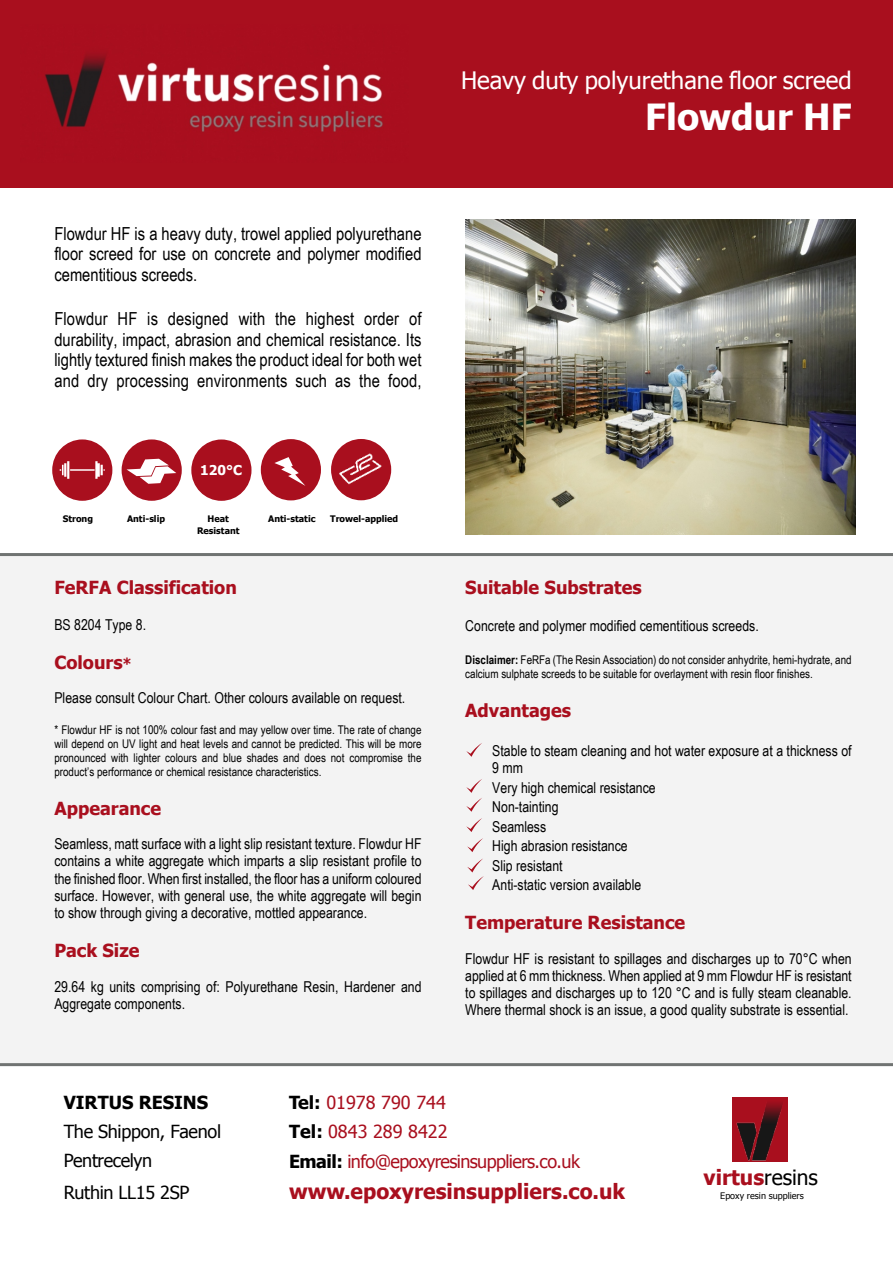
<style>
.page{position:relative;width:893px;height:1263px;background:#fff}
.page>*{position:absolute;margin:0;border:0;box-sizing:border-box;transform-origin:0 0}
.t1{font:700 36px "Tahoma";color:#fff}
.t2{font:24px "Tahoma";color:#fff}
.t3{font:700 21px "Tahoma";color:#a90f1e}
.t4{font:18px/20.7px "Arial Narrow";color:#000;text-align:justify}
.t5{font:700 18px "Tahoma";color:#a90f1e}
.t6{font:18px/29.2px "Tahoma";letter-spacing:-.03em;color:#a90f1e}
.t7{font:18px/29.2px "Tahoma";letter-spacing:-.015em;color:#000}
.t8{font:700 18px "Tahoma";color:#000}
.t9{font:15px/17.2px "Arial Narrow";color:#000}
.t10{font:700 13.5px "Tahoma";color:#fff}
.t11{font:12px/13.8px "Arial Narrow";color:#000}
.t12{font:700 9px "Tahoma";color:#000}
.t13{font:9px "Tahoma";color:#000}
.s1{font-size:15px}
.s2{font-weight:700}
.s3{font-weight:700;color:#000}
.s4{font-weight:400;color:#000}
</style>
<div class="page">
<img style="left:466px;top:219px;width:389px;height:316px">
<div style="left:0;top:553px;width:893px;height:545px;background:#f3f3f3"></div>
<div style="left:0;top:1063px;width:893px;height:200px;background:#fff"></div>
<div style="left:0;top:0;width:893px;height:187px;background:#a90f1e"></div>
<hr style="left:0;top:1063px;width:893px;height:3px;background:#707372">
<hr style="left:0;top:553px;width:893px;height:3px;background:#707372">
<svg style="left:466px;top:743px;width:16px;height:14px"></svg>
<svg style="left:466px;top:779px;width:16px;height:33px"></svg>
<svg style="left:466px;top:818px;width:16px;height:14px"></svg>
<div style="left:191px;top:439px;width:60px;height:62px;background:#a90f1e;border-radius:50%"></div>
<div style="left:122px;top:439px;width:60px;height:62px;background:#a90f1e;border-radius:50%"></div>
<div style="left:52px;top:439px;width:60px;height:62px;background:#a90f1e;border-radius:50%"></div>
<img style="left:60px;top:462px;width:44px;height:17px">
<img style="left:44px;top:53px;width:339px;height:79px">
<div style="left:732px;top:1097px;width:56px;height:65px;background:#a90f1e"></div>
<img style="left:736px;top:1102px;width:47px;height:59px">
<svg style="left:127px;top:459px;width:49px;height:25px"></svg>
<div style="left:261px;top:439px;width:60px;height:61px;background:#a90f1e;border-radius:50%"></div>
<svg style="left:274px;top:457px;width:31px;height:29px"></svg>
<svg style="left:467px;top:838px;width:16px;height:14px"></svg>
<svg style="left:467px;top:858px;width:17px;height:32px"></svg>
<div style="left:331px;top:439px;width:60px;height:61px;background:#a90f1e;border-radius:50%"></div>
<img style="left:340px;top:447px;width:42px;height:38px">
<p class="t4" style="left:54px;top:224px;width:369px">Flowdur HF is a heavy duty, trowel applied polyurethane floor screed for use on concrete and polymer modified cementitious screeds.</p>
<p class="t4" style="left:54px;top:310px;width:369px">Flowdur HF is designed with the highest order of durability, impact, abrasion and chemical resistance. Its lightly textured finish makes the product ideal for both wet and dry processing environments such as the food,</p>
<p class="t10" style="left:200px;top:465px;width:43px">120°C</p>
<p class="t12" style="left:63px;top:515px;width:32px">Strong</p>
<p class="t12" style="left:127px;top:515px;width:39px">Anti-slip</p>
<p class="t12" style="left:208px;top:515px;width:23px">Heat</p>
<p class="t12" style="left:268px;top:515px;width:49px">Anti-static</p>
<p class="t12" style="left:330px;top:515px;width:70px">Trowel-applied</p>
<p class="t12" style="left:197px;top:527px;width:44px">Resistant</p>
<p class="t5" style="left:54px;top:580px;width:184px">FeRFA Classification</p>
<p class="t9" style="left:54px;top:617px;width:93px">BS 8204 Type 8.</p>
<p class="t5" style="left:54px;top:655px;width:79px">Colours<span class="s1">*</span></p>
<p class="t9" style="left:54px;top:691px;width:352px">Please consult Colour Chart. Other colours available on request.</p>
<p class="t11" style="left:54px;top:724px;width:369px;text-align:justify">* Flowdur HF is not 100% colour fast and may yellow over time. The rate of change will depend on UV light and heat levels and cannot be predicted. This will be more pronounced with lighter colours and blue shades and does not compromise the product’s performance or chemical resistance characteristics.</p>
<p class="t5" style="left:54px;top:801px;width:108px">Appearance</p>
<p class="t9" style="left:54px;top:837px;width:369px;text-align:justify">Seamless, matt surface with a light slip resistant texture. Flowdur HF contains a white aggregate which imparts a slip resistant profile to the finished floor. When first installed, the floor has a uniform coloured surface. However, with general use, the white aggregate will begin to show through giving a decorative, mottled appearance.</p>
<p class="t5" style="left:54px;top:943px;width:87px">Pack Size</p>
<p class="t9" style="left:54px;top:979px;width:369px">29.64 kg units comprising of: Polyurethane Resin, Hardener and<br>Aggregate components.</p>
<h2 class="t2" style="left:461px;top:71px;width:392px">Heavy duty polyurethane floor screed</h2>
<h1 class="t1" style="left:645px;top:103px;width:208px">Flowdur HF</h1>
<p class="t5" style="left:465px;top:580px;width:178px">Suitable Substrates</p>
<p class="t9" style="left:465px;top:618px;width:295px">Concrete and polymer modified cementitious screeds.</p>
<p class="t11" style="left:465px;top:654px;width:388px"><span class="s2">Disclaimer:</span> FeRFa (The Resin Association) do not consider anhydrite, hemi-hydrate, and calcium sulphate screeds to be suitable for overlayment with resin floor finishes.</p>
<p class="t5" style="left:465px;top:703px;width:107px">Advantages</p>
<p class="t9" style="left:492px;top:743px;width:361px">Stable to steam cleaning and hot water exposure at a thickness of<br>9 mm</p>
<p class="t9" style="left:492px;top:779px;width:165px;line-height:19.5px">Very high chemical resistance<br>Non-tainting<br>Seamless<br>High abrasion resistance<br>Slip resistant<br>Anti-static version available</p>
<p class="t5" style="left:465px;top:915px;width:222px">Temperature Resistance</p>
<p class="t9" style="left:465px;top:951px;width:388px;text-align:justify">Flowdur HF is resistant to spillages and discharges up to 70°C when applied at 6 mm thickness. When applied at 9 mm Flowdur HF is resistant to spillages and discharges up to 120 °C and is fully steam cleanable.<br>Where thermal shock is an issue, a good quality substrate is essential.</p>
<p class="t8" style="left:64px;top:1095px;width:146px">VIRTUS RESINS</p>
<p class="t7" style="left:64px;top:1118px;width:159px">The Shippon, Faenol<br>Pentrecelyn</p>
<p class="t7" style="left:64px;top:1179px;width:127px">Ruthin LL15 2SP</p>
<p class="t6" style="left:289px;top:1089px;width:292px"><span class="s3">Tel:</span> 01978 790 744<br><span class="s3">Tel:</span> 0843 289 8422<br><span class="s3">Email:</span> info@epoxyresinsuppliers.co.uk</p>
<h3 class="t3" style="left:289px;top:1183px;width:338px">www.epoxyresinsuppliers.co.uk</h3>
<h3 class="t3" style="left:703px;top:1169px;width:116px">virtus<span class="s4">resins</span></h3>
<p class="t13" style="left:720px;top:1192px;width:85px">Epoxy resin suppliers</p>
</div>
